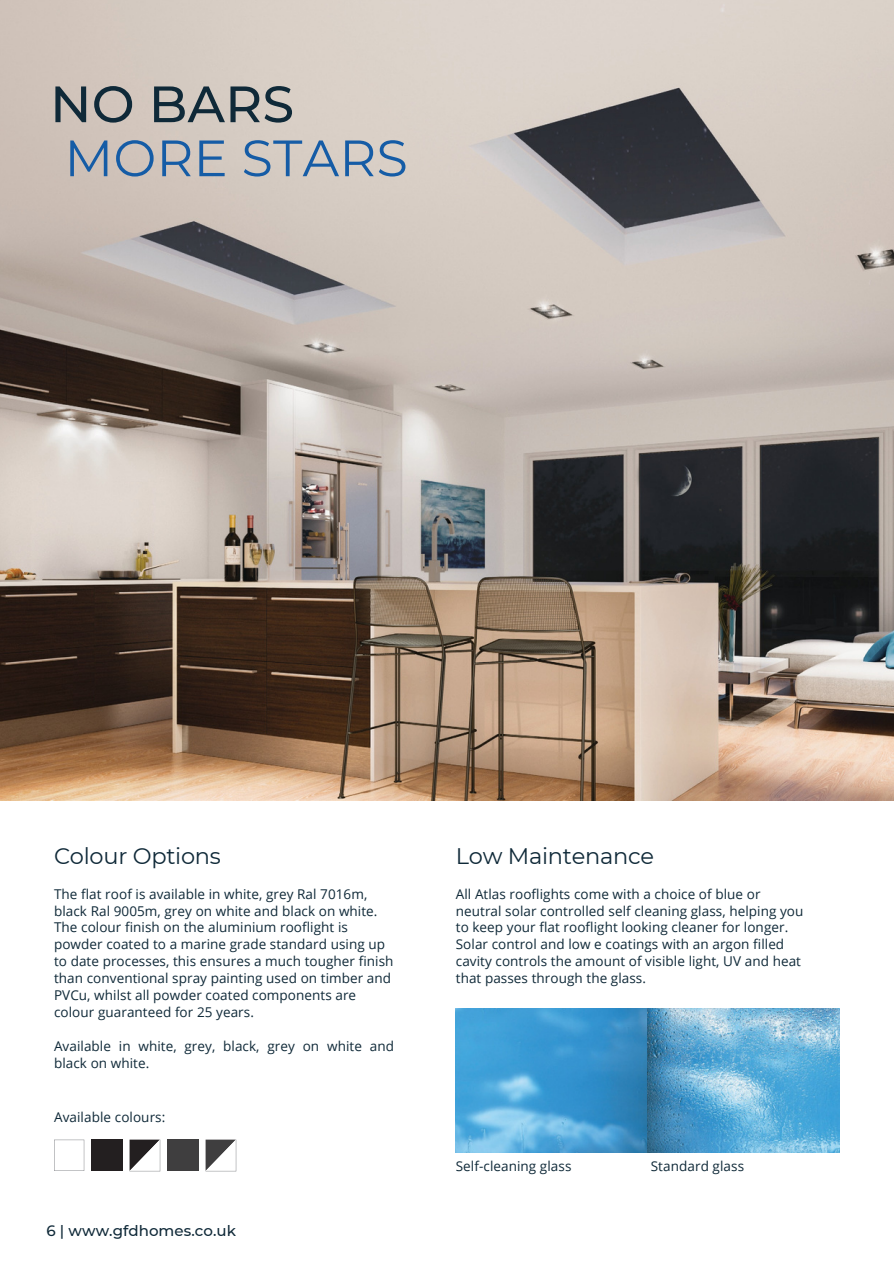
<style>
.page{position:relative;width:894px;height:1264px;background:#fff}
.page>*{position:absolute;margin:0;border:0;box-sizing:border-box;transform-origin:0 0}
.t1{font:51px/54px "Montserrat";letter-spacing:.005em;color:#155ca6}
.t2{font:22.5px "Montserrat";letter-spacing:-.01em;color:#0f2938}
.t3{font:500 15px "Montserrat";letter-spacing:.005em;color:#0f2938}
.t4{font:13.5px/16.8px "Open Sans";letter-spacing:.005em;color:#0f2938}
.s1{font-weight:500;color:#0f2938}
</style>
<div class="page">
<img style="left:0;top:0;width:893px;height:800px">
<img style="left:455px;top:1008px;width:383px;height:144px">
<svg style="left:54px;top:1139px;width:30px;height:31px"></svg>
<div style="left:92px;top:1139px;width:30px;height:31px;background:#231f20"></div>
<div style="left:168px;top:1139px;width:30px;height:31px;background:#3f3e3f"></div>
<svg style="left:205px;top:1139px;width:31px;height:32px"></svg>
<svg style="left:129px;top:1139px;width:31px;height:32px"></svg>
<h3 class="t1" style="left:50px;top:77px;width:359px"><span class="s1">NO BARS<br></span>MORE STARS</h3>
<p class="t2" style="left:54px;top:842px;width:168px">Colour Options</p>
<p class="t2" style="left:455px;top:842px;width:200px">Low Maintenance</p>
<p class="t4" style="left:54px;top:885px;width:315px">The flat roof is available in white, grey Ral 7016m,</p>
<h2 class="t4" style="left:54px;top:901px;width:341px">black Ral 9005m, grey on white and black on white.<br>The colour finish on the aluminium rooflight is powder coated to a marine grade standard using up to date processes, this ensures a much tougher finish than conventional spray painting used on timber and PVCu, whilst all powder coated components are colour guaranteed for 25 years.</h2>
<p class="t4" style="left:54px;top:1036px;width:341px">Available in white, grey, black, grey on white and black on white.</p>
<p class="t4" style="left:455px;top:885px;width:349px">All Atlas rooflights come with a choice of blue or neutral solar controlled self cleaning glass, helping you to keep your flat rooflight looking cleaner for longer.<br>Solar control and low e coatings with an argon filled cavity controls the amount of visible light, UV and heat that passes through the glass.</p>
<p class="t4" style="left:54px;top:1107px;width:113px">Available colours:</p>
<p class="t3" style="left:46px;top:1221px;width:191px">6 | www.gfdhomes.co.uk</p>
<p class="t4" style="left:455px;top:1157px;width:117px">Self-cleaning glass</p>
<p class="t4" style="left:650px;top:1157px;width:95px">Standard glass</p>
</div>
